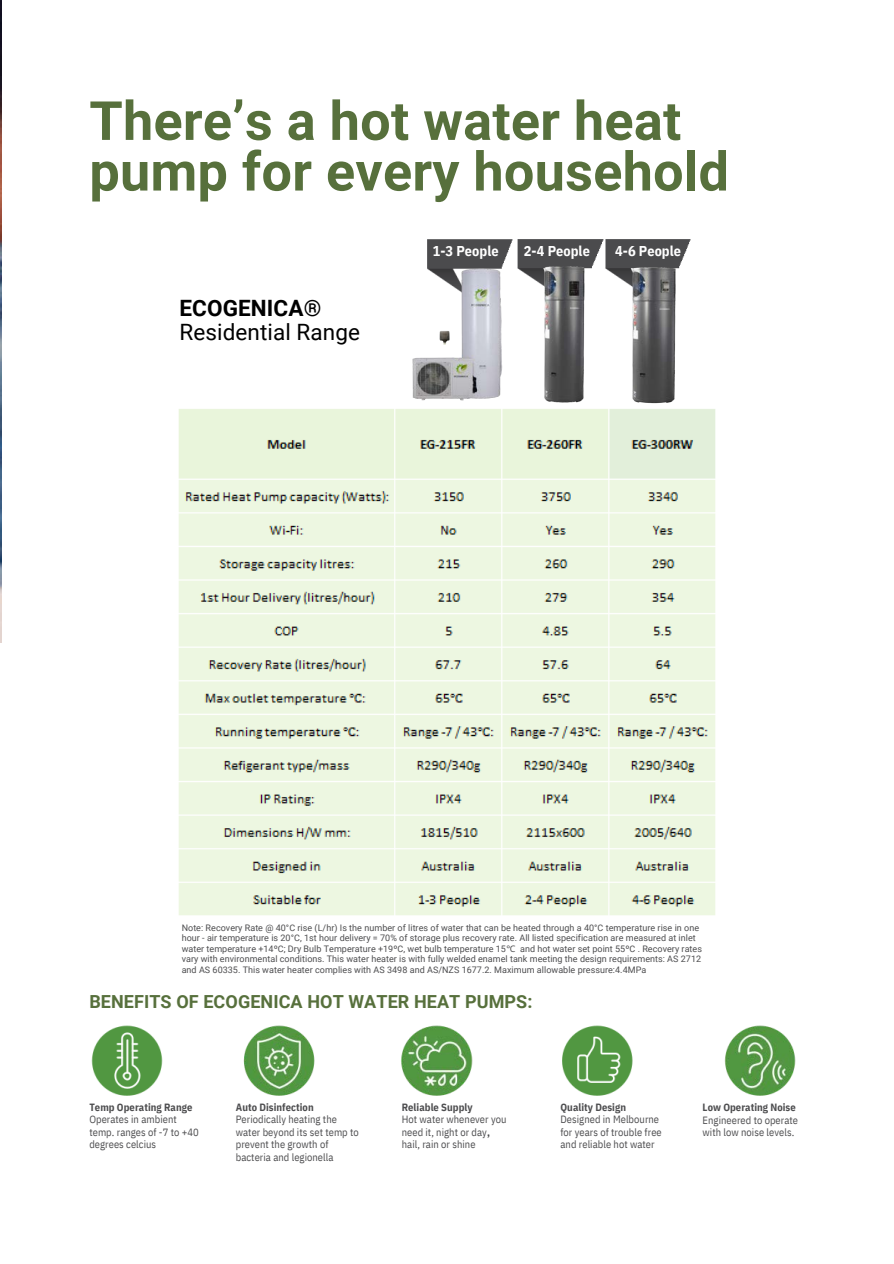
<style>
.page{position:relative;width:894px;height:1264px;background:#fff}
.page>*{position:absolute;margin:0;border:0;box-sizing:border-box;transform-origin:0 0}
.t1{font:700 54px/50.7px "Roboto";letter-spacing:.005em;color:#57703c}
.t2{font:22.5px/24.8px "Roboto";letter-spacing:.005em;color:#000}
.t3{font:700 18px "Roboto";letter-spacing:.005em;color:#57703c}
.t4{font:700 14.25px "IBM Plex Sans Cond";letter-spacing:.005em;color:#fff}
.t5{font:10.5px/12.3px "IBM Plex Sans Cond";letter-spacing:.005em;color:#4d4d4f}
.t6{font:9px/10.5px "Roboto";letter-spacing:.005em;color:#4d4d4f}
.s1{font-weight:700}
.s2{font-family:"Noto Sans"}
</style>
<div class="page">
<img style="left:427px;top:239px;width:83px;height:24px">
<img style="left:412px;top:263px;width:92px;height:138px">
<img style="left:0;top:0;width:2px;height:642px">
<img style="left:91px;top:1025px;width:72px;height:71px">
<img style="left:243px;top:1025px;width:72px;height:71px">
<img style="left:401px;top:1025px;width:72px;height:71px">
<img style="left:562px;top:1025px;width:71px;height:71px">
<img style="left:724px;top:1025px;width:72px;height:71px">
<img style="left:510px;top:239px;width:87px;height:45px">
<img style="left:597px;top:239px;width:94px;height:19px">
<img style="left:605px;top:258px;width:78px;height:146px">
<img style="left:178px;top:409px;width:538px;height:506px">
<img style="left:541px;top:263px;width:46px;height:140px">
<h1 class="t1" style="left:89px;top:96px;width:641px">There’s a hot water heat pump for every household</h1>
<p class="t2" style="left:179px;top:295px;width:182px"><span class="s1">ECOGENICA®<br></span>Residential Range</p>
<p class="t4" style="left:432px;top:242px;width:67px">1-3 People</p>
<p class="t4" style="left:523px;top:242px;width:67px">2-4 People</p>
<p class="t4" style="left:615px;top:242px;width:67px">4-6 People</p>
<p class="t6" style="left:182px;top:922px;width:521px">Note: Recovery Rate @ 40°C rise (L/hr) Is the number of litres of water that can be heated through a 40°C temperature rise in one hour - air temperature is 20°C, 1st hour delivery = 70% of storage plus recovery rate. All listed specification are measured at inlet water temperature +14ºC; Dry Bulb Temperature +19ºC, wet bulb temperature 15<span class="s2">℃</span> and hot water set point 55ºC . Recovery rates vary with environmental conditions. This water heater is with fully welded enamel tank meeting the design requirements: AS 2712 and AS 60335. This water heater complies with AS 3498 and AS/NZS 1677.2. Maximum allowable pressure:4.4MPa</p>
<p class="t3" style="left:89px;top:990px;width:444px">BENEFITS OF ECOGENICA HOT WATER HEAT PUMPS:</p>
<h4 class="t5" style="left:89px;top:1100px;width:111px"><span class="s1">Temp Operating Range<br></span>Operates in ambient temp. ranges of -7 to +40 degrees celcius</h4>
<p class="t5" style="left:236px;top:1100px;width:124px"><span class="s1">Auto Disinfection<br></span>Periodically heating the water beyond its set temp to prevent the growth of bacteria and legionella</p>
<h4 class="t5" style="left:401px;top:1100px;width:106px"><span class="s1">Reliable Supply<br></span>Hot water whenever you need it, night or day<span class="s1">, </span>hail, rain or shine</h4>
<h4 class="t5" style="left:560px;top:1100px;width:103px"><span class="s1">Quality Design<br></span>Designed in Melbourne for years of trouble free and reliable hot water</h4>
<p class="t5" style="left:702px;top:1101px;width:97px"><span class="s1">Low Operating Noise<br></span>Engineered to operate with low noise levels.</p>
</div>
